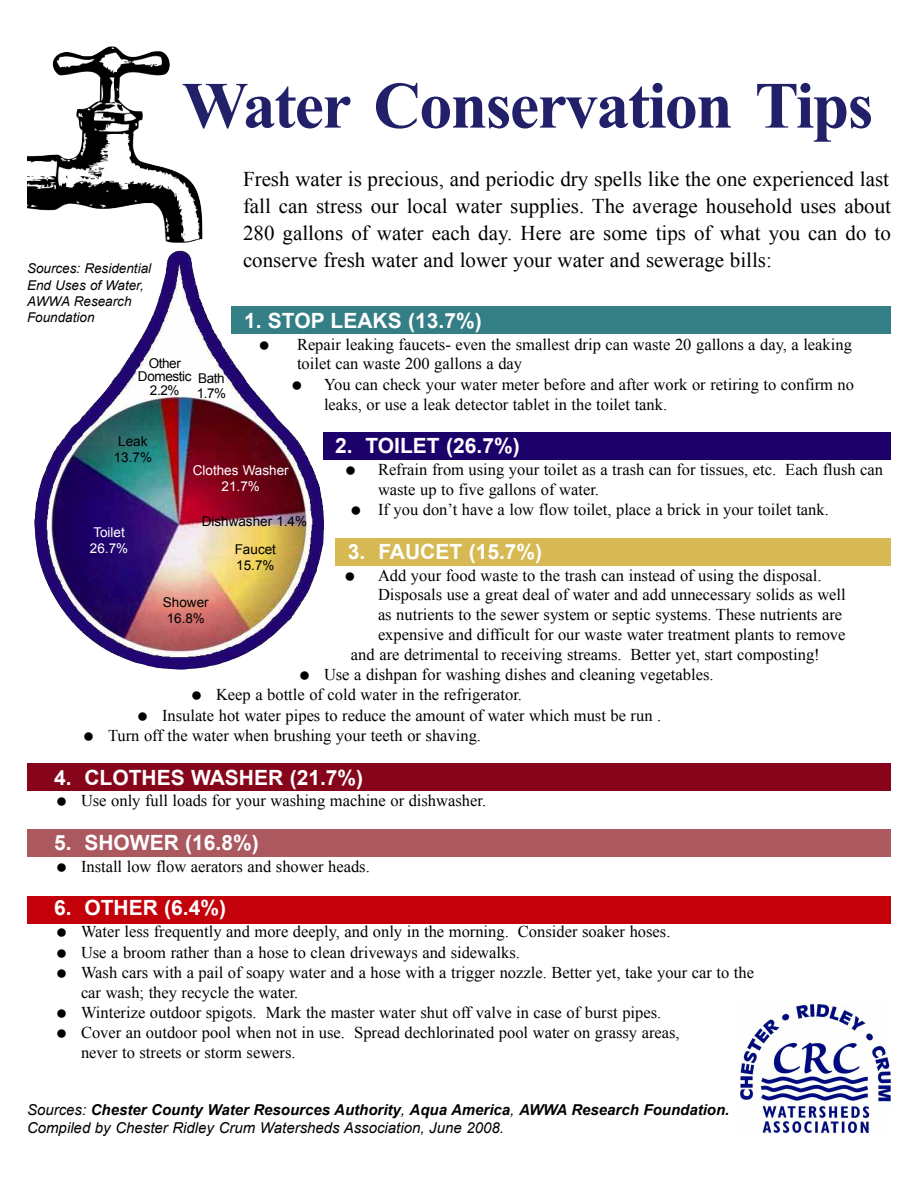
<style>
.page{position:relative;width:918px;height:1188px;background:#fff}
.page>*{position:absolute;margin:0;border:0;box-sizing:border-box;transform-origin:0 0}
.t1{font:700 66px "Times New Roman";letter-spacing:-.025em;color:#212069}
.t2{font:21px/27px "Times New Roman";color:#000;text-align:justify}
.t3{font:700 21px "Arial";color:#fff}
.t4{font:16.5px/20.1px "Times New Roman";color:#000}
.t5{font:italic 700 15px/18px "Arial";color:#000}
.t6{font:italic 13.5px/16.2px "Arial";color:#000}
.t7{font:13.5px/16.2px "Arial";color:#000}
.t8{font:13.5px/16.2px "Arial";color:#fff;text-align:center}
.t9{font:13.5px/13.5px "Arial";letter-spacing:-.03em;color:#000;text-align:center}
.s1{font-weight:400}
</style>
<div class="page">
<div style="left:27px;top:896px;width:864px;height:27px;background:#c4010a"></div>
<div style="left:27px;top:830px;width:864px;height:27px;background:#ab585f"></div>
<div style="left:27px;top:764px;width:864px;height:27px;background:#87051b"></div>
<div style="left:335px;top:539px;width:556px;height:27px;background:#d6b952"></div>
<div style="left:323px;top:433px;width:568px;height:27px;background:#1d016b"></div>
<div style="left:232px;top:307px;width:659px;height:27px;background:#347e85"></div>
<img style="left:34px;top:251px;width:290px;height:419px">
<img style="left:27px;top:46px;width:175px;height:197px">
<img style="left:740px;top:1004px;width:151px;height:130px">
<svg style="left:260px;top:341px;width:8px;height:8px"></svg>
<svg style="left:293px;top:381px;width:8px;height:9px"></svg>
<h1 class="t1" style="left:182px;top:69px;width:693px">Water Conservation Tips</h1>
<p class="t2" style="left:243px;top:166px;width:650px">Fresh water is precious, and periodic dry spells like the one experienced last fall can stress our local water supplies. The average household uses about 280 gallons of water each day. Here are some tips of what you can do to conserve fresh water and lower your water and sewerage bills:</p>
<p class="t6" style="left:27px;top:261px;width:126px">Sources: Residential<br>End Uses of Water,<br>AWWA Research<br>Foundation</p>
<p class="t3" style="left:244px;top:309px;width:239px">1. STOP LEAKS (13.7%)</p>
<p class="t4" style="left:297px;top:334px;width:556px">Repair leaking faucets- even the smallest drip can waste 20 gallons a day, a leaking toilet can waste 200 gallons a day</p>
<p class="t4" style="left:324px;top:374px;width:532px">You can check your water meter before and after work or retiring to confirm no leaks, or use a leak detector tablet in the toilet tank.</p>
<p class="t3" style="left:335px;top:434px;width:186px">2. TOILET (26.7%)</p>
<p class="t4" style="left:378px;top:459px;width:507px">Refrain from using your toilet as a trash can for tissues, etc. Each flush can waste up to five gallons of water.<br>If you don’t have a low flow toilet, place a brick in your toilet tank.</p>
<p class="t3" style="left:348px;top:540px;width:196px">3. FAUCET (15.7%)</p>
<p class="t4" style="left:378px;top:565px;width:445px">Add your food waste to the trash can instead of using the disposal.</p>
<p class="t4" style="left:378px;top:585px;width:469px">Disposals use a great deal of water and add unnecessary solids as well</p>
<p class="t4" style="left:378px;top:604px;width:466px">as nutrients to the sewer system or septic systems. These nutrients are</p>
<p class="t4" style="left:378px;top:624px;width:469px">expensive and difficult for our waste water treatment plants to remove</p>
<p class="t4" style="left:351px;top:644px;width:470px">and are detrimental to receiving streams. Better yet, start composting!</p>
<p class="t4" style="left:324px;top:664px;width:391px">Use a dishpan for washing dishes and cleaning vegetables.</p>
<p class="t4" style="left:216px;top:685px;width:308px">Keep a bottle of cold water in the refrigerator.</p>
<p class="t4" style="left:162px;top:705px;width:501px">Insulate hot water pipes to reduce the amount of water which must be run .</p>
<p class="t4" style="left:108px;top:726px;width:375px">Turn off the water when brushing your teeth or shaving.</p>
<p class="t3" style="left:54px;top:766px;width:311px">4. CLOTHES WASHER (21.7%)</p>
<p class="t4" style="left:81px;top:791px;width:407px">Use only full loads for your washing machine or dishwasher.</p>
<p class="t3" style="left:54px;top:831px;width:206px">5. SHOWER (16.8%)</p>
<p class="t4" style="left:81px;top:856px;width:290px">Install low flow aerators and shower heads.</p>
<p class="t3" style="left:54px;top:896px;width:174px">6. OTHER (6.4%)</p>
<p class="t4" style="left:81px;top:922px;width:675px">Water less frequently and more deeply, and only in the morning. Consider soaker hoses.<br>Use a broom rather than a hose to clean driveways and sidewalks.<br>Wash cars with a pail of soapy water and a hose with a trigger nozzle. Better yet, take your car to the car wash; they recycle the water.<br>Winterize outdoor spigots. Mark the master water shut off valve in case of burst pipes.<br>Cover an outdoor pool when not in use. Spread dechlorinated pool water on grassy areas,<br>never to streets or storm sewers.</p>
<p class="t9" style="left:138px;top:357px;width:55px">Other<br>Domestic<br>2.2%</p>
<p class="t7" style="left:197px;top:370px;width:31px;line-height:15px">Bath<br>1.7%</p>
<p class="t7" style="left:114px;top:433px;width:40px;text-align:center">Leak<br>13.7%</p>
<p class="t8" style="left:193px;top:462px;width:97px">Clothes Washer<br>21.7%</p>
<p class="t7" style="left:202px;top:507px;width:107px;line-height:28.2px;text-align:center">Dishwasher 1.4%<br>Faucet</p>
<p class="t7" style="left:236px;top:557px;width:40px">15.7%</p>
<p class="t7" style="left:163px;top:594px;width:47px">Shower<br>16.8%</p>
<p class="t8" style="left:90px;top:524px;width:40px;text-align:left">Toilet<br>26.7%</p>
<p class="t5" style="left:27px;top:1101px;width:704px"><span class="s1">Sources:</span> Chester County Water Resources Authority<span class="s1">,</span> Aqua America<span class="s1">,</span> AWWA Research Foundation.<br><span class="s1">Compiled by Chester Ridley Crum Watersheds Association, June 2008.</span></p>
</div>
